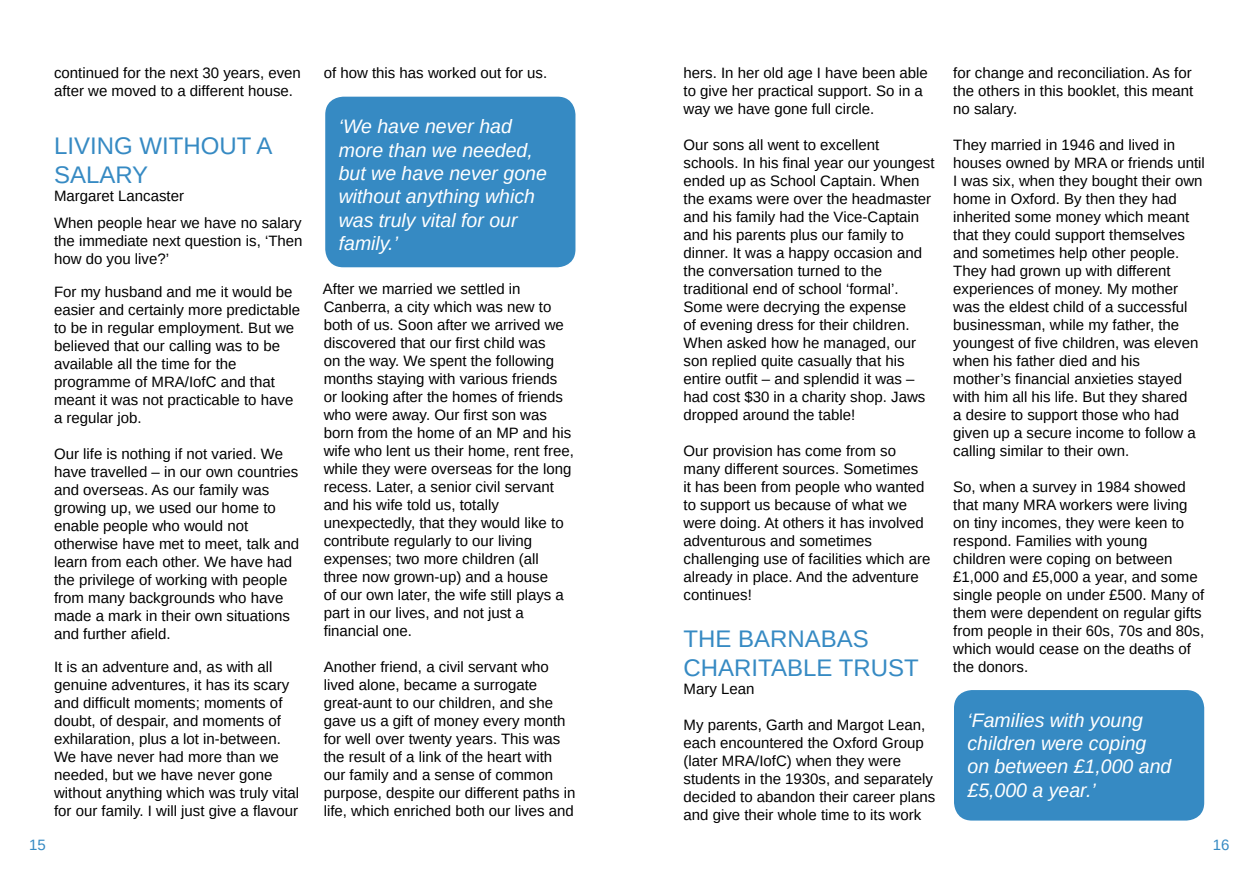
<style>
.page{position:relative;width:1259px;height:893px;background:#fff}
.page>*{position:absolute;margin:0;border:0;box-sizing:border-box;transform-origin:0 0}
.t1{font:24px/28.8px "Arimo";color:#368ac3}
.t2{font:italic 19.5px/23.4px "Arimo";color:#fff}
.t3{font:15px/18px "Arimo";color:#000}
.t4{font:15px "Arimo";color:#368ac3}
</style>
<div class="page">
<div style="left:325px;top:97px;width:250px;height:170px;background:#368ac3;border-radius:18px"></div>
<div style="left:954px;top:690px;width:250px;height:131px;background:#368ac3;border-radius:18px"></div>
<p class="t3" style="left:54px;top:64px;width:248px">continued for the next 30 years, even after we moved to a different house.</p>
<h1 class="t1" style="left:54px;top:131px;width:220px">LIVING WITHOUT A<br>SALARY</h1>
<p class="t3" style="left:54px;top:182px;width:249px;line-height:27px">Margaret Lancaster<br>When people hear we have no salary</p>
<p class="t3" style="left:54px;top:232px;width:250px">the immediate next question is, ‘Then how do you live?’</p>
<p class="t3" style="left:54px;top:283px;width:247px">For my husband and me it would be easier and certainly more predictable to be in regular employment. But we believed that our calling was to be available all the time for the programme of MRA/IofC and that meant it was not practicable to have a regular job.</p>
<p class="t3" style="left:54px;top:445px;width:247px">Our life is nothing if not varied. We have travelled – in our own countries and overseas. As our family was growing up, we used our home to enable people who would not otherwise have met to meet, talk and learn from each other. We have had the privilege of working with people from many backgrounds who have made a mark in their own situations and further afield.</p>
<p class="t3" style="left:54px;top:658px;width:247px">It is an adventure and, as with all genuine adventures, it has its scary and difficult moments; moments of doubt, of despair, and moments of exhilaration, plus a lot in-between.<br>We have never had more than we needed, but we have never gone without anything which was truly vital for our family. I will just give a flavour</p>
<p class="t3" style="left:324px;top:64px;width:225px">of how this has worked out for us.</p>
<h2 class="t2" style="left:339px;top:115px;width:210px">‘We have never had more than we needed, but we have never gone without anything which was truly vital for our family.’</h2>
<p class="t3" style="left:323px;top:280px;width:252px">After we married we settled in Canberra, a city which was new to both of us. Soon after we arrived we discovered that our first child was<br>on the way. We spent the following months staying with various friends<br>or looking after the homes of friends who were away. Our first son was born from the home of an MP and his wife who lent us their home, rent free, while they were overseas for the long recess. Later, a senior civil servant and his wife told us, totally unexpectedly, that they would like to contribute regularly to our living expenses; two more children (all three now grown-up) and a house<br>of our own later, the wife still plays a part in our lives, and not just a financial one.</p>
<p class="t3" style="left:324px;top:658px;width:253px">Another friend, a civil servant who lived alone, became a surrogate great-aunt to our children, and she gave us a gift of money every month for well over twenty years. This was the result of a link of the heart with our family and a sense of common purpose, despite our different paths in life, which enriched both our lives and</p>
<p class="t3" style="left:683px;top:64px;width:246px">hers. In her old age I have been able to give her practical support. So in a way we have gone full circle.</p>
<p class="t3" style="left:683px;top:136px;width:252px">Our sons all went to excellent schools. In his final year our youngest ended up as School Captain. When the exams were over the headmaster and his family had the Vice-Captain and his parents plus our family to dinner. It was a happy occasion and the conversation turned to the traditional end of school ‘formal’.<br>Some were decrying the expense<br>of evening dress for their children.<br>When asked how he managed, our son replied quite casually that his entire outfit – and splendid it was – had cost $30 in a charity shop. Jaws dropped around the table!</p>
<p class="t3" style="left:683px;top:442px;width:248px">Our provision has come from so many different sources. Sometimes<br>it has been from people who wanted to support us because of what we were doing. At others it has involved adventurous and sometimes challenging use of facilities which are already in place. And the adventure continues!</p>
<h1 class="t1" style="left:683px;top:625px;width:237px">THE BARNABAS<br>CHARITABLE TRUST</h1>
<p class="t3" style="left:683px;top:680px;width:72px">Mary Lean</p>
<p class="t3" style="left:683px;top:716px;width:253px">My parents, Garth and Margot Lean, each encountered the Oxford Group (later MRA/IofC) when they were students in the 1930s, and separately decided to abandon their career plans and give their whole time to its work</p>
<p class="t3" style="left:953px;top:64px;width:242px;text-align:justify">for change and reconciliation. As for the others in this booklet, this meant no salary.</p>
<p class="t3" style="left:953px;top:136px;width:253px">They married in 1946 and lived in houses owned by MRA or friends until I was six, when they bought their own home in Oxford. By then they had inherited some money which meant that they could support themselves and sometimes help other people.<br>They had grown up with different experiences of money. My mother was the eldest child of a successful businessman, while my father, the youngest of five children, was eleven when his father died and his<br>mother’s financial anxieties stayed with him all his life. But they shared<br>a desire to support those who had given up a secure income to follow a calling similar to their own.</p>
<p class="t3" style="left:953px;top:478px;width:252px">So, when a survey in 1984 showed that many MRA workers were living on tiny incomes, they were keen to respond. Families with young<br>children were coping on between £1,000 and £5,000 a year, and some single people on under £500. Many of them were dependent on regular gifts from people in their 60s, 70s and 80s, which would cease on the deaths of the donors.</p>
<h2 class="t2" style="left:967px;top:708px;width:205px">‘Families with young children were coping on between £1,000 and £5,000 a year.’</h2>
<p class="t4" style="left:29px;top:835px;width:18px">15</p>
<p class="t4" style="left:1212px;top:835px;width:18px">16</p>
</div>
